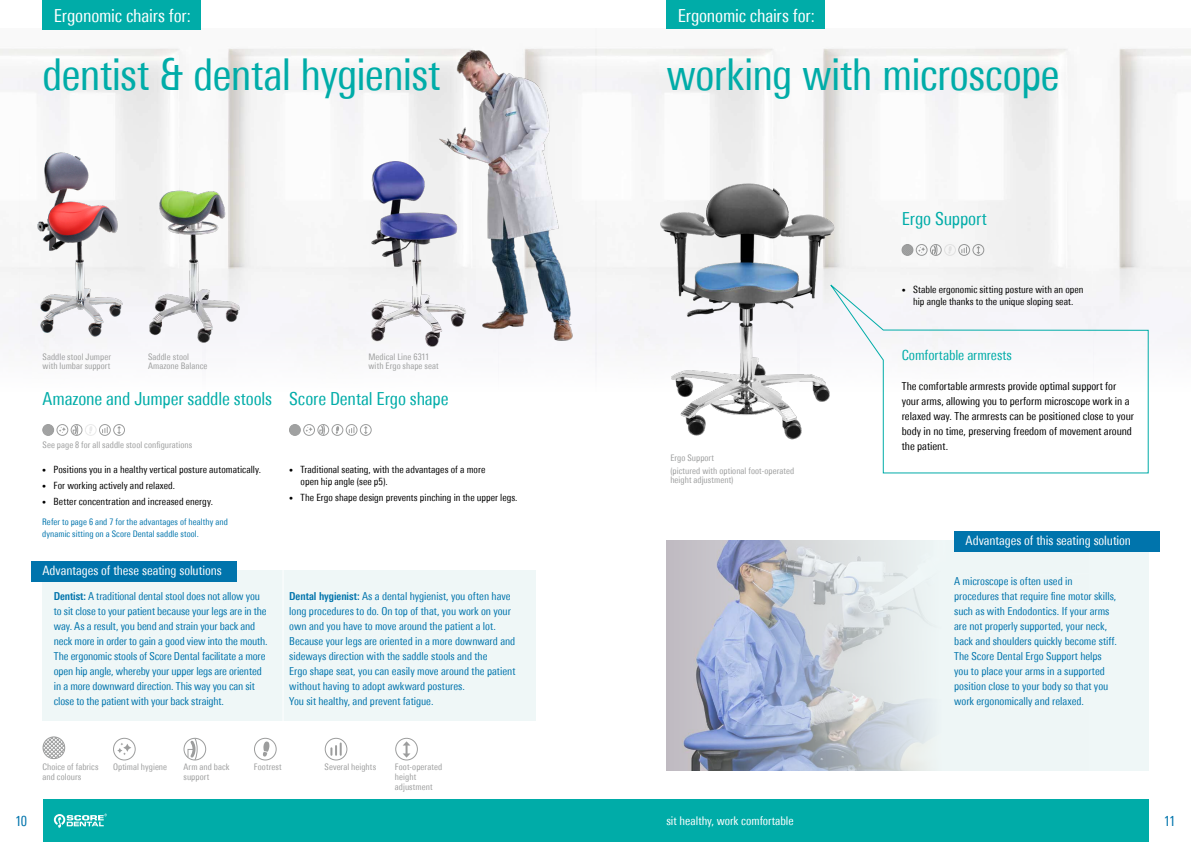
<style>
.page{position:relative;width:1191px;height:842px;background:#fff}
.page>*{position:absolute;margin:0;border:0;box-sizing:border-box;transform-origin:0 0}
.t1{font:condensed 44px "Univers Next Pro";letter-spacing:-.02em;color:#00aca8}
.t2{font:condensed 18px "Univers Next Pro";letter-spacing:-.01em;color:#00aca8}
.t3{font:condensed 18px "Univers Next Pro";letter-spacing:-.01em;color:#fff}
.t4{font:condensed 14px "Univers Next Pro";letter-spacing:-.005em;color:#00aca8}
.t5{font:condensed 14px "Univers Next Pro";color:#0074ac}
.t6{font:condensed 13px "Univers Next Pro";letter-spacing:-.005em;color:#fff}
.t7{font:condensed 12px "Univers Next Pro";color:#fff}
.t8{font:condensed 11px/15px "Univers Next Pro";letter-spacing:-.005em;color:#0074ac}
.t9{font:condensed 11px/15px "Univers Next Pro";letter-spacing:-.005em;color:#000}
.t10{font:condensed 10px/12px "Univers Next Pro";color:#000}
.t11{font:condensed 9px/10px "Univers Next Pro";letter-spacing:.005em;color:#9c9d9d}
.t12{font:condensed 9px/12px "Univers Next Pro";letter-spacing:.005em;color:#0074ac}
.s1{font-size:8px}
.s2{font-weight:700}
</style>
<div class="page">
<img style="left:822px;top:48px;width:369px;height:351px">
<img style="left:205px;top:48px;width:570px;height:315px">
<img style="left:0;top:28px;width:205px;height:323px">
<div style="left:43px;top:799px;width:1105px;height:43px;background:#00aca8"></div>
<div style="left:43px;top:0;width:158px;height:30px;background:#00aca8"></div>
<div style="left:666px;top:0;width:159px;height:29px;background:#00aca8"></div>
<svg style="left:54px;top:814px;width:53px;height:14px"></svg>
<div style="left:113px;top:738px;width:23px;height:22px;border:1px solid #9c9d9d;border-radius:50%"></div>
<svg style="left:43px;top:737px;width:22px;height:22px"></svg>
<div style="left:43px;top:736px;width:22px;height:23px;border:1px solid #9c9d9d;border-radius:50%"></div>
<div style="left:183px;top:738px;width:23px;height:22px;border:1px solid #9c9d9d;border-radius:50%"></div>
<div style="left:325px;top:738px;width:22px;height:22px;border:1px solid #9c9d9d;border-radius:50%"></div>
<svg style="left:330px;top:743px;width:12px;height:12px"></svg>
<div style="left:395px;top:738px;width:23px;height:22px;border:1px solid #9c9d9d;border-radius:50%"></div>
<svg style="left:403px;top:741px;width:7px;height:17px"></svg>
<svg style="left:185px;top:738px;width:13px;height:22px"></svg>
<div style="left:254px;top:738px;width:23px;height:22px;border:1px solid #9c9d9d;border-radius:50%"></div>
<svg style="left:263px;top:741px;width:6px;height:16px"></svg>
<svg style="left:117px;top:743px;width:14px;height:12px"></svg>
<div style="left:43px;top:570px;width:493px;height:150px;background:#eff7f7"></div>
<img style="left:426px;top:48px;width:158px;height:305px">
<img style="left:16px;top:148px;width:112px;height:189px">
<div style="left:43px;top:424px;width:11px;height:12px;border:1px solid #9c9d9d;border-radius:50%"></div>
<div style="left:99px;top:424px;width:12px;height:12px;border:1px solid #9c9d9d;border-radius:50%"></div>
<svg style="left:102px;top:427px;width:6px;height:6px"></svg>
<div style="left:113px;top:424px;width:12px;height:12px;border:1px solid #9c9d9d;border-radius:50%"></div>
<svg style="left:117px;top:426px;width:4px;height:8px"></svg>
<div style="left:71px;top:424px;width:11px;height:12px;border:1px solid #9c9d9d;border-radius:50%"></div>
<div style="left:57px;top:424px;width:11px;height:12px;border:1px solid #9c9d9d;border-radius:50%"></div>
<svg style="left:43px;top:425px;width:35px;height:10px"></svg>
<svg style="left:85px;top:424px;width:12px;height:12px"></svg>
<div style="left:289px;top:424px;width:11px;height:12px;border:1px solid #9c9d9d;border-radius:50%"></div>
<svg style="left:336px;top:426px;width:3px;height:8px"></svg>
<div style="left:332px;top:424px;width:11px;height:12px;border:1px solid #9c9d9d;border-radius:50%"></div>
<div style="left:346px;top:424px;width:11px;height:12px;border:1px solid #9c9d9d;border-radius:50%"></div>
<svg style="left:349px;top:427px;width:5px;height:6px"></svg>
<div style="left:360px;top:424px;width:11px;height:12px;border:1px solid #9c9d9d;border-radius:50%"></div>
<svg style="left:364px;top:426px;width:4px;height:8px"></svg>
<div style="left:317px;top:424px;width:12px;height:12px;border:1px solid #9c9d9d;border-radius:50%"></div>
<svg style="left:318px;top:425px;width:7px;height:10px"></svg>
<div style="left:303px;top:424px;width:12px;height:12px;border:1px solid #9c9d9d;border-radius:50%"></div>
<svg style="left:289px;top:425px;width:23px;height:10px"></svg>
<svg style="left:852px;top:284px;width:296px;height:189px"></svg>
<div style="left:901px;top:244px;width:12px;height:12px;border:1px solid #9c9d9d;border-radius:50%"></div>
<div style="left:958px;top:244px;width:12px;height:12px;border:1px solid #9c9d9d;border-radius:50%"></div>
<svg style="left:961px;top:247px;width:6px;height:6px"></svg>
<div style="left:972px;top:244px;width:12px;height:12px;border:1px solid #9c9d9d;border-radius:50%"></div>
<svg style="left:976px;top:246px;width:4px;height:8px"></svg>
<div style="left:930px;top:244px;width:11px;height:12px;border:1px solid #9c9d9d;border-radius:50%"></div>
<div style="left:916px;top:244px;width:11px;height:12px;border:1px solid #9c9d9d;border-radius:50%"></div>
<svg style="left:902px;top:245px;width:35px;height:10px"></svg>
<svg style="left:943px;top:243px;width:14px;height:14px"></svg>
<div style="left:666px;top:540px;width:482px;height:230px;background:#eff7f7"></div>
<img style="left:666px;top:540px;width:423px;height:230px">
<div style="left:31px;top:561px;width:206px;height:20px;background:#0074ac"></div>
<img style="left:346px;top:148px;width:131px;height:215px">
<div style="left:954px;top:531px;width:205px;height:20px;background:#0074ac"></div>
<hr style="left:282px;top:549px;width:1px;height:175px;background:#fff">
<img style="left:139px;top:177px;width:104px;height:170px">
<img style="left:643px;top:160px;width:209px;height:280px">
<h2 class="t3" style="left:54px;top:5px;width:139px">Ergonomic chairs for:</h2>
<h2 class="t3" style="left:677px;top:5px;width:139px">Ergonomic chairs for:</h2>
<h1 class="t1" style="left:42px;top:49px;width:400px">dentist &amp; dental hygienist</h1>
<p class="t11" style="left:43px;top:352px;width:70px;line-height:9px">Saddle stool Jumper with lumbar support</p>
<p class="t11" style="left:148px;top:352px;width:61px;line-height:9px">Saddle stool<br>Amazone Balance</p>
<p class="t11" style="left:368px;top:352px;width:72px;line-height:9px">Medical Line 6311 with Ergo shape seat</p>
<h2 class="t2" style="left:43px;top:388px;width:407px">Amazone and Jumper saddle stools Score Dental Ergo shape</h2>
<p class="t11" style="left:43px;top:440px;width:151px">See page 8 for all saddle stool configurations</p>
<p class="t10" style="left:42px;top:463px;width:220px"><span class="s1">•</span> Positions you in a healthy vertical posture automatically.</p>
<p class="t10" style="left:42px;top:479px;width:134px"><span class="s1">•</span> For working actively and relaxed.</p>
<p class="t10" style="left:42px;top:495px;width:172px"><span class="s1">•</span> Better concentration and increased energy.</p>
<p class="t12" style="left:42px;top:516px;width:187px">Refer to page 6 and 7 for the advantages of healthy and dynamic sitting on a Score Dental saddle stool.</p>
<p class="t6" style="left:43px;top:563px;width:181px">Advantages of these seating solutions</p>
<p class="t8" style="left:54px;top:589px;width:215px"><span class="s2">Dentist:</span> A traditional dental stool does not allow you to sit close to your patient because your legs are in the way. As a result, you bend and strain your back and neck more in order to gain a good view into the mouth.<br>The ergonomic stools of Score Dental facilitate a more open hip angle, whereby your upper legs are oriented in a more downward direction. This way you can sit close to the patient with your back straight.</p>
<p class="t10" style="left:300px;top:463px;width:186px;text-indent:-11px"><span class="s1">•</span> Traditional seating, with the advantages of a more open hip angle (see p5).</p>
<p class="t10" style="left:289px;top:491px;width:230px"><span class="s1">•</span> The Ergo shape design prevents pinching in the upper legs.</p>
<p class="t8" style="left:289px;top:589px;width:228px"><span class="s2">Dental hygienist:</span> As a dental hygienist, you often have long procedures to do. On top of that, you work on your own and you have to move around the patient a lot.<br>Because your legs are oriented in a more downward and sideways direction with the saddle stools and the<br>Ergo shape seat, you can easily move around the patient without having to adopt awkward postures.<br>You sit healthy, and prevent fatigue.</p>
<p class="t11" style="left:43px;top:762px;width:57px">Choice of fabrics and colours</p>
<p class="t11" style="left:113px;top:762px;width:56px">Optimal hygiene</p>
<p class="t11" style="left:183px;top:762px;width:48px">Arm and back support</p>
<p class="t11" style="left:254px;top:762px;width:29px">Footrest</p>
<p class="t11" style="left:324px;top:762px;width:53px">Several heights</p>
<p class="t11" style="left:395px;top:762px;width:49px">Foot-operated height adjustment</p>
<h1 class="t1" style="left:666px;top:49px;width:395px">working with microscope</h1>
<h2 class="t2" style="left:901px;top:208px;width:86px">Ergo Support</h2>
<p class="t10" style="left:901px;top:283px;width:183px;text-align:center"><span class="s1">•</span> Stable ergonomic sitting posture with an open hip angle thanks to the unique sloping seat.</p>
<p class="t4" style="left:901px;top:347px;width:112px">Comfortable armrests</p>
<p class="t11" style="left:670px;top:451px;width:125px;line-height:13.2px">Ergo Support<br>(pictured with optional foot-operated</p>
<p class="t11" style="left:670px;top:475px;width:65px">height adjustment)</p>
<p class="t9" style="left:901px;top:379px;width:234px">The comfortable armrests provide optimal support for your arms, allowing you to perform microscope work in a relaxed way. The armrests can be positioned close to your body in no time, preserving freedom of movement around the patient.</p>
<p class="t6" style="left:965px;top:533px;width:167px">Advantages of this seating solution</p>
<p class="t8" style="left:954px;top:574px;width:164px">A microscope is often used in procedures that require fine motor skills, such as with Endodontics. If your arms are not properly supported, your neck, back and shoulders quickly become stiff.<br>The Score Dental Ergo Support helps you to place your arms in a supported position close to your body so that you work ergonomically and relaxed.</p>
<p class="t5" style="left:15px;top:813px;width:14px">10</p>
<p class="t7" style="left:666px;top:814px;width:129px">sit healthy, work comfortable</p>
<p class="t5" style="left:1163px;top:813px;width:13px">11</p>
</div>
